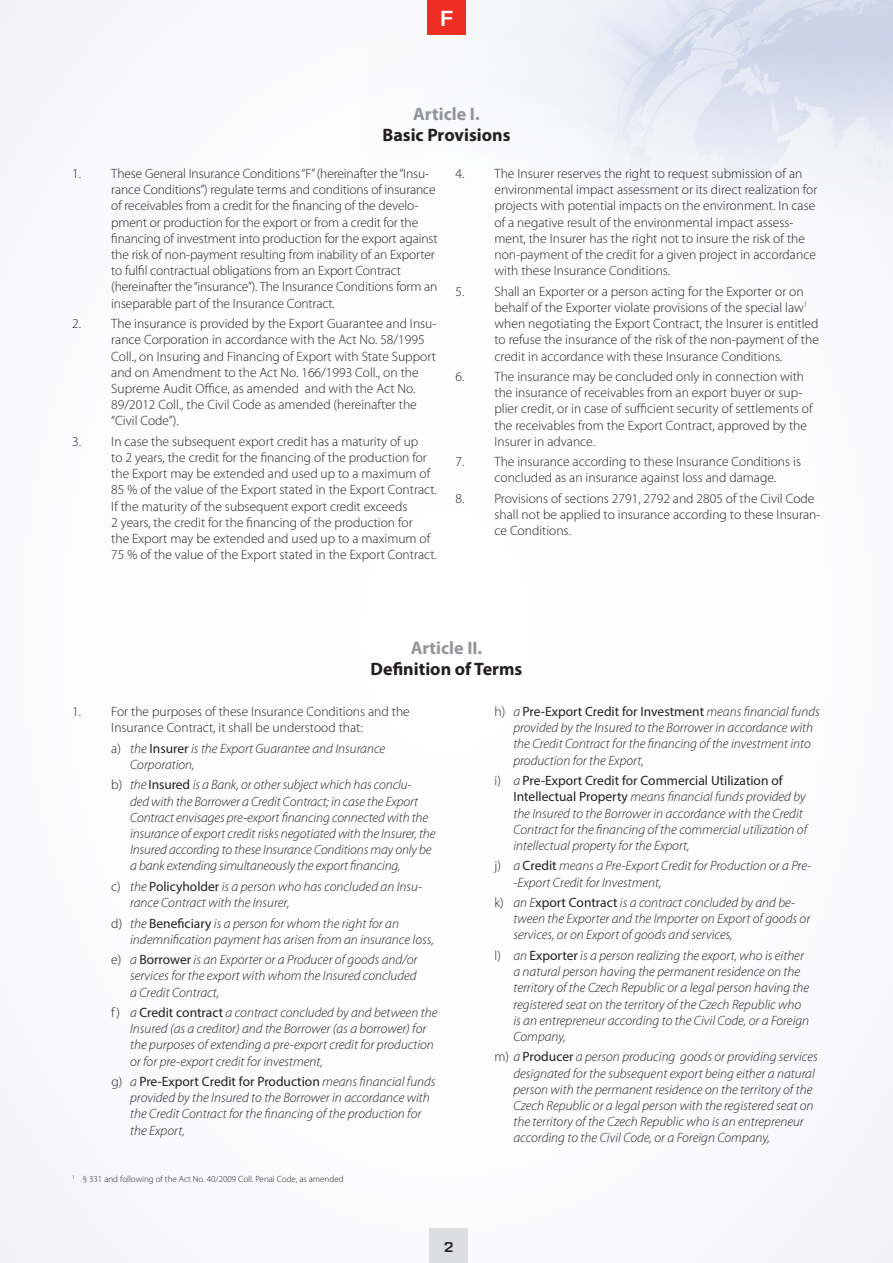
<style>
.page{position:relative;width:893px;height:1263px;background:#fff}
.page>*{position:absolute;margin:0;border:0;box-sizing:border-box;transform-origin:0 0}
.t1{font:500 22.95px "Olney";color:#fff}
.t2{font:700 18px "Myriad Pro";color:#231f20}
.t3{font:700 18px "Myriad Pro";color:#939598}
.t4{font:500 15px "Olney";color:#231f20}
.t5{font:300 13.5px/16.2px "Myriad Pro";color:#231f20}
.t6{font:italic 300 13.5px/16.2px "Myriad Pro";color:#231f20}
.t7{font:300 9px "Myriad Pro";color:#231f20}
.s1{font-style:normal}
.s2{font-weight:400;font-style:normal}
</style>
<div class="page">
<img style="left:427px;top:0;width:466px;height:206px">
<div style="left:429px;top:1229px;width:39px;height:34px;background:#dcdddf"></div>
<div style="left:427px;top:0;width:39px;height:34px;background:#ee2e22"></div>
<h1 class="t1" style="left:440px;top:3px;width:15px">F</h1>
<h2 class="t3" style="left:413px;top:102px;width:68px">Article I.</h2>
<h2 class="t2" style="left:382px;top:124px;width:130px">Basic Provisions</h2>
<p class="t5" style="left:111px;top:166px;width:328px;text-indent:-39px">1. These General Insurance Conditions “F” (hereinafter the “Insu&shy;rance Conditions”) regulate terms and conditions of insurance of receivables from a credit for the financing of the develo&shy;pment or production for the export or from a credit for the financing of investment into production for the export against the risk of non-payment resulting from inability of an Exporter to fulfil contractual obligations from an Export Contract (hereinafter the “insurance”). The Insurance Conditions form an inseparable part of the Insurance Contract.</p>
<p class="t5" style="left:111px;top:316px;width:327px;text-indent:-39px">2. The insurance is provided by the Export Guarantee and Insu&shy;rance Corporation in accordance with the Act No. 58/1995<br>Coll., on Insuring and Financing of Export with State Support and on Amendment to the Act No. 166/1993 Coll., on the Supreme Audit Office, as amended and with the Act No.<br>89/2012 Coll., the Civil Code as amended (hereinafter the “Civil Code”).</p>
<p class="t5" style="left:111px;top:433px;width:327px;text-indent:-39px">3. In case the subsequent export credit has a maturity of up<br>to 2 years, the credit for the financing of the production for the Export may be extended and used up to a maximum of 85 % of the value of the Export stated in the Export Contract.<br>If the maturity of the subsequent export credit exceeds<br>2 years, the credit for the financing of the production for<br>the Export may be extended and used up to a maximum of 75 % of the value of the Export stated in the Export Contract.</p>
<p class="t5" style="left:494px;top:166px;width:324px;text-indent:-39px">4. The Insurer reserves the right to request submission of an environmental impact assessment or its direct realization for projects with potential impacts on the environment. In case of a negative result of the environmental impact assess&shy;ment, the Insurer has the right not to insure the risk of the non-payment of the credit for a given project in accordance with these Insurance Conditions.</p>
<p class="t5" style="left:494px;top:283px;width:326px;text-indent:-39px">5. Shall an Exporter or a person acting for the Exporter or on behalf of the Exporter violate provisions of the special law<sup>1 </sup>when negotiating the Export Contract, the Insurer is entitled to refuse the insurance of the risk of the non-payment of the credit in accordance with these Insurance Conditions.</p>
<p class="t5" style="left:494px;top:369px;width:320px;text-indent:-39px">6. The insurance may be concluded only in connection with the insurance of receivables from an export buyer or sup&shy;plier credit, or in case of sufficient security of settlements of the receivables from the Export Contract, approved by the Insurer in advance.</p>
<p class="t5" style="left:494px;top:454px;width:308px;text-indent:-39px">7. The insurance according to these Insurance Conditions is concluded as an insurance against loss and damage.</p>
<p class="t5" style="left:494px;top:490px;width:327px;text-indent:-39px">8. Provisions of sections 2791, 2792 and 2805 of the Civil Code shall not be applied to insurance according to these Insuran&shy;ce Conditions.</p>
<h2 class="t3" style="left:411px;top:636px;width:73px">Article II.</h2>
<h2 class="t2" style="left:371px;top:657px;width:153px">Definition of Terms</h2>
<p class="t5" style="left:72px;top:704px;width:339px;text-align:center">1. For the purposes of these Insurance Conditions and the<br>Insurance Contract, it shall be understood that:</p>
<p class="t6" style="left:130px;top:740px;width:257px;text-indent:-19px"><span class="s1">a)</span> the <span class="s2">Insurer</span> is the Export Guarantee and Insurance<br>Corporation,</p>
<p class="t6" style="left:130px;top:777px;width:307px;text-indent:-19px"><span class="s1">b)</span> the <span class="s2">Insured</span> is a Bank, or other subject which has conclu-<br>ded with the Borrower a Credit Contract; in case the Export Contract envisages pre-export financing connected with the insurance of export credit risks negotiated with the Insurer, the Insured according to these Insurance Conditions may only be a bank extending simultaneously the export financing,</p>
<p class="t6" style="left:130px;top:878px;width:293px;text-indent:-19px"><span class="s1">c)</span> the <span class="s2">Policyholder</span> is a person who has concluded an Insu&shy;rance Contract with the Insurer,</p>
<p class="t6" style="left:130px;top:915px;width:305px;text-indent:-19px"><span class="s1">d)</span> the <span class="s2">Beneficiary</span> is a person for whom the right for an indemnification payment has arisen from an insurance loss,</p>
<p class="t6" style="left:130px;top:952px;width:289px;text-align:justify;text-indent:-19px"><span class="s1">e)</span> a <span class="s2">Borrower</span> is an Exporter or a Producer of goods and/or services for the export with whom the Insured concluded a Credit Contract,</p>
<p class="t6" style="left:130px;top:1005px;width:309px;text-indent:-19px"><span class="s1">f )</span> a <span class="s2">Credit contract</span> a contract concluded by and between the Insured (as a creditor) and the Borrower (as a borrower) for the purposes of extending a pre-export credit for production or for pre-export credit for investment,</p>
<p class="t6" style="left:130px;top:1074px;width:307px;text-indent:-19px"><span class="s1">g)</span> a <span class="s2">Pre-Export Credit for Production</span> means financial funds provided by the Insured to the Borrower in accordance with the Credit Contract for the financing of the production for the Export,</p>
<p class="t7" style="left:72px;top:1174px;width:273px"><sup>1</sup> § 331 and following of the Act No. 40/2009 Coll. Penal Code, as amended</p>
<p class="t4" style="left:444px;top:1237px;width:11px">2</p>
<p class="t6" style="left:513px;top:704px;width:308px;text-indent:-19px"><span class="s1">h)</span> a <span class="s2">Pre-Export Credit for Investment</span> means financial funds provided by the Insured to the Borrower in accordance with the Credit Contract for the financing of the investment into production for the Export,</p>
<p class="t6" style="left:513px;top:773px;width:295px;text-indent:-19px"><span class="s1">i)</span> a <span class="s2">Pre-Export Credit for Commercial Utilization of Intellectual Property</span> means financial funds provided by the Insured to the Borrower in accordance with the Credit Contract for the financing of the commercial utilization of intellectual property for the Export,</p>
<p class="t6" style="left:513px;top:858px;width:299px;text-indent:-19px"><span class="s1">j)</span> a <span class="s2">Credit</span> means a Pre-Export Credit for Production or a Pre--Export Credit for Investment,</p>
<p class="t6" style="left:513px;top:895px;width:298px;text-indent:-19px"><span class="s1">k)</span> an E<span class="s2">xport Contract</span> is a contract concluded by and be&shy;tween the Exporter and the Importer on Export of goods or services, or on Export of goods and services,</p>
<p class="t6" style="left:513px;top:948px;width:297px;text-indent:-19px"><span class="s1">l)</span> an <span class="s2">Exporter</span> is a person realizing the export, who is either a natural person having the permanent residence on the territory of the Czech Republic or a legal person having the registered seat on the territory of the Czech Republic who is an entrepreneur according to the Civil Code, or a Foreign Company,</p>
<p class="t6" style="left:513px;top:1049px;width:306px;text-indent:-19px"><span class="s1">m)</span> a <span class="s2">Producer</span> a person producing goods or providing services designated for the subsequent export being either a natural person with the permanent residence on the territory of the Czech Republic or a legal person with the registered seat on the territory of the Czech Republic who is an entrepreneur according to the Civil Code, or a Foreign Company,</p>
</div>
